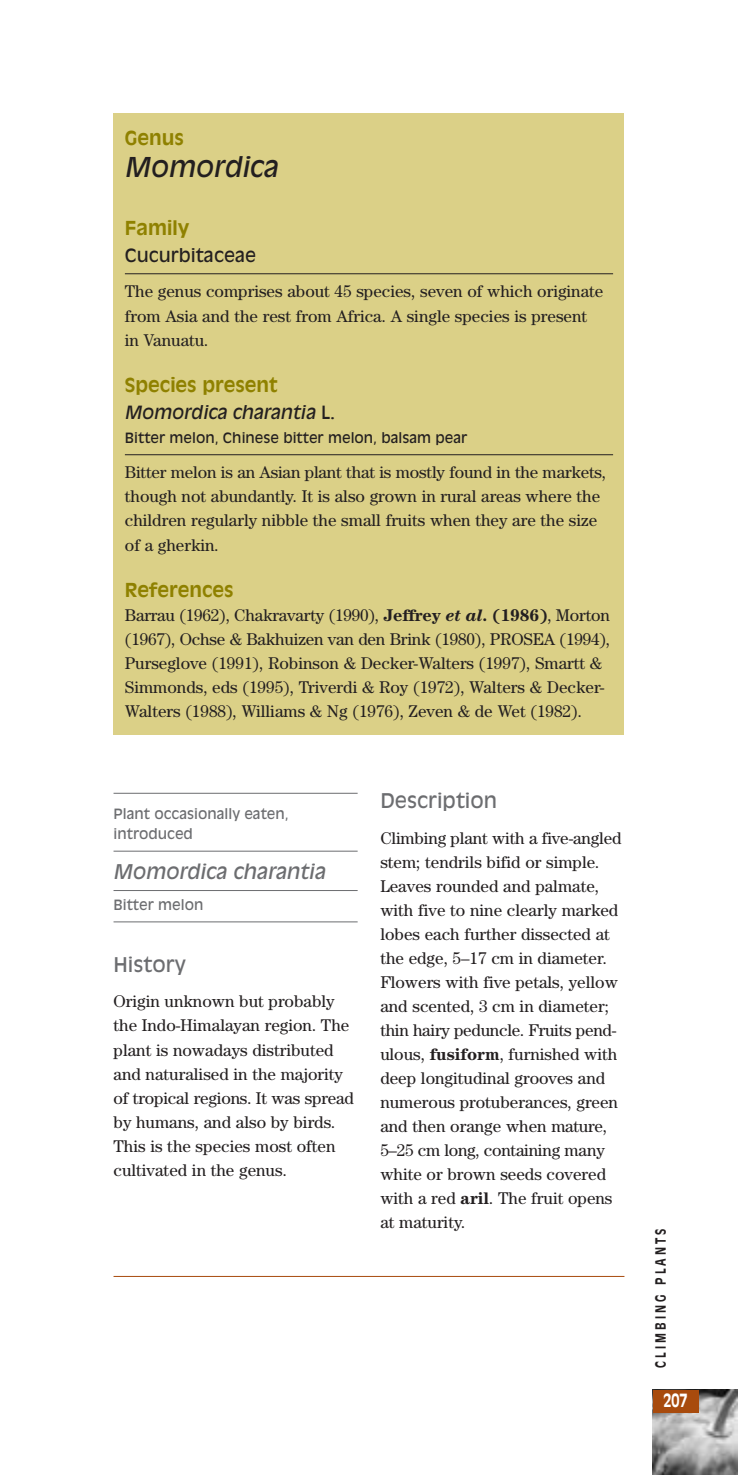
<style>
.page{position:relative;width:738px;height:1475px;background:#fff}
.page>*{position:absolute;margin:0;border:0;box-sizing:border-box;transform-origin:0 0}
.t1{font:italic 27px "Antique Olive";color:#231f20}
.t2{font:italic 20px "Antique Olive";color:#6c6d70}
.t3{font:20px "Antique Olive";color:#6c6d70}
.t4{font:700 19px "Antique Olive";color:#8f8100}
.t5{font:italic 18px "Antique Olive";color:#231f20}
.t6{font:18px "Antique Olive";color:#231f20}
.t7{font:700 18px "Antique Olive";color:#fff;scale:.8 1}
.t8{font:17px/24px "Century";color:#231f20}
.t9{font:14px/20px "Antique Olive";color:#6c6d70}
.t10{font:14px "Antique Olive";color:#231f20}
.t11{font:700 14px "Antique Olive";letter-spacing:.28em;color:#231f20;scale:.8 1}
.s1{font-style:normal}
.s2{font-weight:700}
.s3{font-weight:700;font-style:italic}
</style>
<div class="page">
<hr style="left:113px;top:792px;width:244px;height:1px;background:#6c6d70">
<hr style="left:113px;top:850px;width:244px;height:1px;background:#6c6d70">
<hr style="left:113px;top:889px;width:244px;height:1px;background:#6c6d70">
<hr style="left:113px;top:921px;width:244px;height:1px;background:#6c6d70">
<img style="left:652px;top:1389px;width:84px;height:85px">
<div style="left:652px;top:1389px;width:45px;height:23px;background:#a84b0d"></div>
<hr style="left:113px;top:1275px;width:511px;height:1px;background:#a84b0d">
<div style="left:113px;top:113px;width:511px;height:621px;background:#dbd087"></div>
<hr style="left:125px;top:273px;width:487px;height:1px;background:#231f20">
<hr style="left:125px;top:454px;width:487px;height:1px;background:#231f20">
<p class="t4" style="left:125px;top:130px;width:61px">Genus</p>
<h1 class="t1" style="left:125px;top:156px;width:155px">Momordica</h1>
<p class="t4" style="left:125px;top:220px;width:66px">Family</p>
<p class="t6" style="left:125px;top:248px;width:133px">Cucurbitaceae</p>
<p class="t8" style="left:125px;top:281px;width:479px">The genus comprises about 45 species, seven of which originate from Asia and the rest from Africa. A single species is present in Vanuatu.</p>
<p class="t4" style="left:125px;top:377px;width:154px">Species present</p>
<p class="t5" style="left:125px;top:405px;width:212px">Momordica charantia <span class="s1">L.</span></p>
<p class="t10" style="left:125px;top:432px;width:344px">Bitter melon, Chinese bitter melon, balsam pear</p>
<p class="t8" style="left:125px;top:462px;width:482px">Bitter melon is an Asian plant that is mostly found in the markets, though not abundantly. It is also grown in rural areas where the children regularly nibble the small fruits when they are the size of a gherkin.</p>
<p class="t4" style="left:125px;top:582px;width:110px">References</p>
<p class="t8" style="left:125px;top:605px;width:486px">Barrau (1962), Chakravarty (1990), <span class="s2">Jeffrey</span> <span class="s3">et al</span><span class="s2">. (1986)</span>, Morton (1967), Ochse &amp; Bakhuizen van den Brink (1980), PROSEA (1994), Purseglove (1991), Robinson &amp; Decker-Walters (1997), Smartt &amp; Simmonds, eds (1995), Triverdi &amp; Roy (1972), Walters &amp; Decker-Walters (1988), Williams &amp; Ng (1976), Zeven &amp; de Wet (1982).</p>
<p class="t9" style="left:113px;top:804px;width:177px">Plant occasionally eaten, introduced</p>
<p class="t2" style="left:113px;top:863px;width:213px">Momordica charantia</p>
<p class="t9" style="left:113px;top:895px;width:91px">Bitter melon</p>
<p class="t3" style="left:113px;top:956px;width:74px">History</p>
<p class="t8" style="left:113px;top:990px;width:242px">Origin unknown but probably the Indo-Himalayan region. The plant is nowadays distributed and naturalised in the majority of tropical regions. It was spread by humans, and also by birds.<br>This is the species most often cultivated in the genus.</p>
<p class="t3" style="left:380px;top:792px;width:118px">Description</p>
<p class="t8" style="left:380px;top:827px;width:242px">Climbing plant with a five-angled stem; tendrils bifid or simple.<br>Leaves rounded and palmate, with five to nine clearly marked lobes each further dissected at the edge, 5–17 cm in diameter.<br>Flowers with five petals, yellow and scented, 3 cm in diameter; thin hairy peduncle. Fruits pend&shy;ulous, <span class="s2">fusiform</span>, furnished with deep longitudinal grooves and numerous protuberances, green and then orange when mature,<br>5–25 cm long, containing many white or brown seeds covered with a red <span class="s2">aril</span>. The fruit opens at maturity.</p>
<p class="t11" style="left:654px;top:1367px;width:176px;rotate:-90deg">CLIMBING PLANTS</p>
<p class="t7" style="left:663px;top:1392px;width:32px">207</p>
</div>
